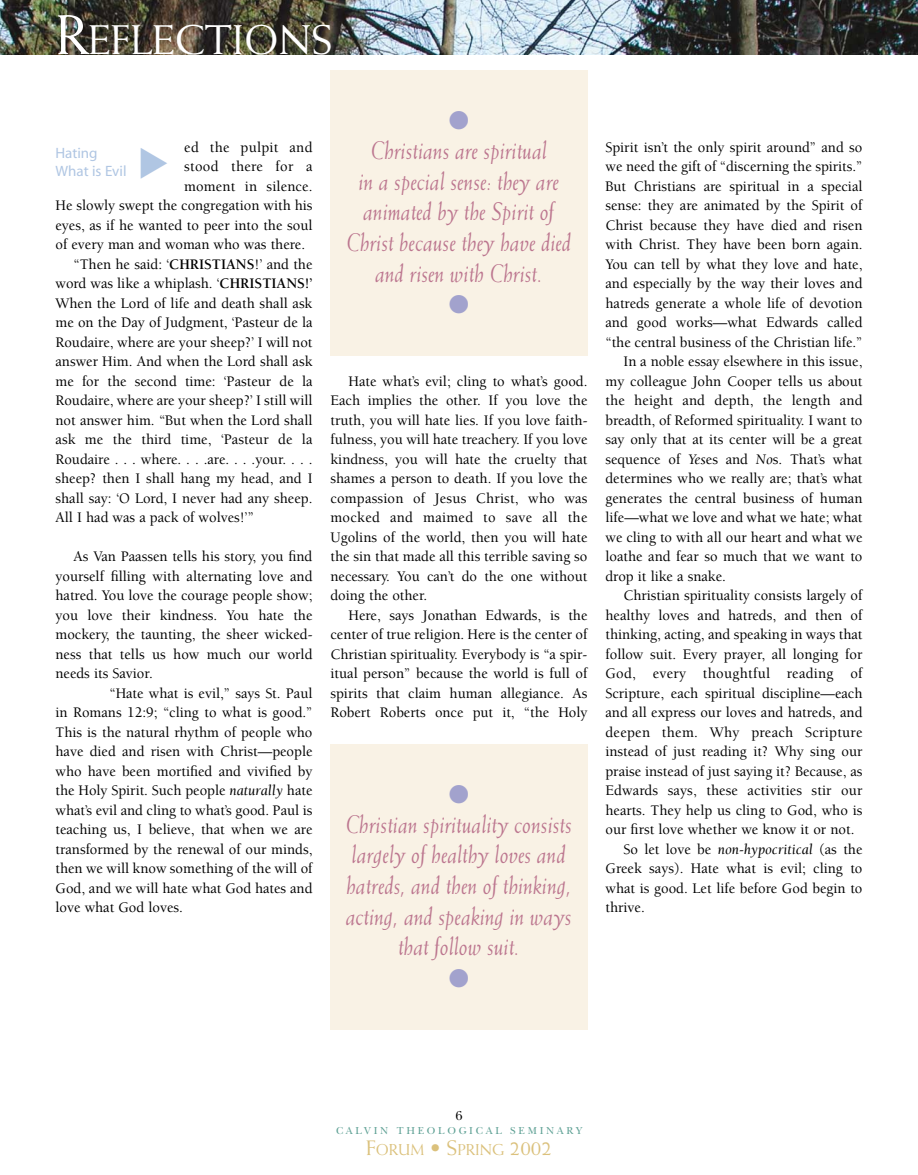
<style>
.page{position:relative;width:918px;height:1175px;background:#fff}
.page>*{position:absolute;margin:0;border:0;box-sizing:border-box;transform-origin:0 0}
.t1{font:41.7px "Weiss";color:#fff}
.t2{font:italic 25.5px/30.6px "Weiss";color:#bc768f;text-align:center;scale:.9 1}
.t3{font:25.5px "Zapf Dingbats";color:#a2a2cd}
.t4{font:15.75px "Weiss";color:#dbc17c}
.t5{font:500 15px/19.5px "Berkeley";color:#000;text-align:justify}
.t6{font:500 15px "Berkeley";letter-spacing:.02em;color:#000}
.t7{font:15px/18px "Myriad";color:#b0c6e3}
.t8{font:13.5px "New Baskerville";color:#000}
.t9{font:10.5px "New Baskerville";letter-spacing:.26em;color:#5fa195}
.s1{font-size:55.5px}
.s2{font-weight:700}
.s3{font-weight:400;font-style:italic}
.s4{font-size:21px}
</style>
<div class="page">
<img style="left:0;top:0;width:918px;height:54px">
<div style="left:330px;top:70px;width:258px;height:286px;background:#f9f2e5"></div>
<div style="left:330px;top:744px;width:258px;height:285px;background:#f9f2e5"></div>
<h1 class="t1" style="left:55px;top:23px;width:279px"><span class="s1">R</span>EFLECTIONS</h1>
<p class="t6" style="left:184px;top:141px;width:130px">ed the pulpit and</p>
<p class="t6" style="left:184px;top:160px;width:130px">stood there for a</p>
<p class="t5" style="left:184px;top:177px;width:130px">moment in silence.</p>
<p class="t5" style="left:55px;top:197px;width:259px">He slowly swept the congregation with his</p>
<p class="t5" style="left:55px;top:216px;width:258px">eyes, as if he wanted to peer into the soul</p>
<p class="t5" style="left:55px;top:236px;width:251px">of every man and woman who was there.</p>
<p class="t5" style="left:73px;top:255px;width:240px">“Then he said: ‘<span class="s2">CHRISTIANS</span>!’ and the</p>
<p class="t5" style="left:55px;top:275px;width:259px">word was like a whiplash. ‘<span class="s2">CHRISTIANS!’</span></p>
<p class="t5" style="left:55px;top:294px;width:258px">When the Lord of life and death shall ask</p>
<p class="t5" style="left:55px;top:314px;width:259px">me on the Day of Judgment, ‘Pasteur de la</p>
<p class="t5" style="left:55px;top:333px;width:258px">Roudaire, where are your sheep?’ I will not</p>
<p class="t5" style="left:55px;top:353px;width:259px">answer Him. And when the Lord shall ask</p>
<p class="t5" style="left:55px;top:372px;width:259px">me for the second time: ‘Pasteur de la</p>
<p class="t5" style="left:55px;top:392px;width:258px">Roudaire, where are your sheep?’ I still will</p>
<p class="t5" style="left:55px;top:411px;width:259px">not answer him. “But when the Lord shall</p>
<p class="t5" style="left:55px;top:431px;width:259px">ask me the third time, ‘Pasteur de la</p>
<p class="t5" style="left:55px;top:450px;width:258px">Roudaire . . . where. . . .are. . . .your. . . .</p>
<p class="t5" style="left:55px;top:470px;width:259px">sheep? then I shall hang my head, and I</p>
<p class="t5" style="left:55px;top:489px;width:258px">shall say: ‘O Lord, I never had any sheep.</p>
<p class="t5" style="left:55px;top:509px;width:200px">All I had was a pack of wolves!’”</p>
<p class="t5" style="left:55px;top:548px;width:259px;text-indent:18px">As Van Paassen tells his story, you find yourself filling with alternating love and hatred. You love the courage people show; you love their kindness. You hate the mockery, the taunting, the sheer wicked&shy;ness that tells us how much our world needs its Savior.</p>
<p class="t5" style="left:55px;top:684px;width:259px;text-indent:54px">“Hate what is evil,” says St. Paul in Romans 12:9; “cling to what is good.” This is the natural rhythm of people who have died and risen with Christ—people who have been mortified and vivified by the Holy Spirit. Such people <span class="s3">naturally</span> hate what’s evil and cling to what’s good. Paul is teaching us, I believe, that when we are transformed by the renewal of our minds, then we will know something of the will of God, and we will hate what God hates and love what God loves.</p>
<p class="t7" style="left:55px;top:145px;width:73px">Hating<br>What is Evil</p>
<h2 class="t3" style="left:449px;top:108px;width:22px">●</h2>
<h2 class="t2" style="left:346px;top:137px;width:252px">Christians are spiritual<br>in a special sense: they are animated by the Spirit of<br>Christ because they have died and risen with Christ.</h2>
<h2 class="t3" style="left:449px;top:292px;width:22px">●</h2>
<p class="t5" style="left:331px;top:372px;width:259px;text-indent:18px">Hate what’s evil; cling to what’s good.<br>Each implies the other. If you love the truth, you will hate lies. If you love faith&shy;fulness, you will hate treachery. If you love kindness, you will hate the cruelty that shames a person to death. If you love the compassion of Jesus Christ, who was mocked and maimed to save all the Ugolins of the world, then you will hate the sin that made all this terrible saving so necessary. You can’t do the one without doing the other.</p>
<p class="t5" style="left:331px;top:606px;width:259px;text-indent:18px">Here, says Jonathan Edwards, is the center of true religion. Here is the center of Christian spirituality. Everybody is “a spir&shy;itual person” because the world is full of spirits that claim human allegiance. As Robert Roberts once put it, “the Holy</p>
<h2 class="t3" style="left:449px;top:781px;width:22px">●</h2>
<h2 class="t2" style="left:346px;top:810px;width:253px">Christian spirituality consists largely of healthy loves and hatreds, and then of thinking, acting, and speaking in ways that follow suit.</h2>
<h2 class="t3" style="left:449px;top:965px;width:22px">●</h2>
<p class="t5" style="left:606px;top:138px;width:258px">Spirit isn’t the only spirit around” and so</p>
<p class="t5" style="left:606px;top:158px;width:259px">we need the gift of “discerning the spirits.”</p>
<p class="t5" style="left:606px;top:177px;width:259px">But Christians are spiritual in a special</p>
<p class="t5" style="left:606px;top:197px;width:259px">sense: they are animated by the Spirit of</p>
<p class="t5" style="left:606px;top:216px;width:259px">Christ because they have died and risen</p>
<p class="t5" style="left:606px;top:236px;width:259px">with Christ. They have been born again.</p>
<p class="t5" style="left:606px;top:255px;width:259px">You can tell by what they love and hate,</p>
<p class="t5" style="left:606px;top:275px;width:259px">and especially by the way their loves and</p>
<p class="t5" style="left:606px;top:294px;width:258px">hatreds generate a whole life of devotion</p>
<p class="t5" style="left:606px;top:314px;width:259px">and good works—what Edwards called</p>
<p class="t5" style="left:606px;top:333px;width:259px">“the central business of the Christian life.”</p>
<p class="t5" style="left:624px;top:353px;width:240px">In a noble essay elsewhere in this issue,</p>
<p class="t5" style="left:606px;top:372px;width:258px">my colleague John Cooper tells us about</p>
<p class="t5" style="left:606px;top:392px;width:258px">the height and depth, the length and</p>
<p class="t5" style="left:606px;top:411px;width:258px">breadth, of Reformed spirituality. I want to</p>
<p class="t5" style="left:606px;top:431px;width:259px">say only that at its center will be a great</p>
<p class="t5" style="left:606px;top:450px;width:258px">sequence of <span class="s3">Yes</span>es and <span class="s3">No</span>s. That’s what</p>
<p class="t5" style="left:606px;top:470px;width:259px">determines who we really are; that’s what</p>
<p class="t5" style="left:606px;top:489px;width:259px">generates the central business of human</p>
<p class="t5" style="left:606px;top:509px;width:259px">life—what we love and what we hate; what</p>
<p class="t5" style="left:606px;top:528px;width:259px">we cling to with all our heart and what we</p>
<p class="t5" style="left:606px;top:548px;width:259px">loathe and fear so much that we want to</p>
<p class="t5" style="left:606px;top:567px;width:122px">drop it like a snake.</p>
<p class="t5" style="left:624px;top:587px;width:241px">Christian spirituality consists largely of</p>
<p class="t5" style="left:606px;top:606px;width:259px">healthy loves and hatreds, and then of</p>
<p class="t5" style="left:606px;top:626px;width:259px">thinking, acting, and speaking in ways that</p>
<p class="t5" style="left:606px;top:645px;width:258px">follow suit. Every prayer, all longing for</p>
<p class="t6" style="left:606px;top:667px;width:259px">God, every thoughtful reading of</p>
<p class="t5" style="left:606px;top:684px;width:259px">Scripture, each spiritual discipline—each</p>
<p class="t5" style="left:606px;top:704px;width:258px">and all express our loves and hatreds, and</p>
<p class="t6" style="left:606px;top:726px;width:259px">deepen them. Why preach Scripture</p>
<p class="t5" style="left:606px;top:743px;width:259px">instead of just reading it? Why sing our</p>
<p class="t5" style="left:606px;top:762px;width:259px">praise instead of just saying it? Because, as</p>
<p class="t5" style="left:606px;top:782px;width:259px">Edwards says, these activities stir our</p>
<p class="t5" style="left:606px;top:801px;width:258px">hearts. They help us cling to God, who is</p>
<p class="t5" style="left:606px;top:821px;width:250px">our first love whether we know it or not.</p>
<p class="t5" style="left:624px;top:840px;width:241px">So let love be <span class="s3">non-hypocritical</span> (as the</p>
<p class="t5" style="left:606px;top:860px;width:259px">Greek says). Hate what is evil; cling to</p>
<p class="t5" style="left:606px;top:879px;width:258px">what is good. Let life before God begin to</p>
<p class="t5" style="left:606px;top:899px;width:41px">thrive.</p>
<p class="t8" style="left:455px;top:1110px;width:9px">6</p>
<p class="t9" style="left:336px;top:1126px;width:247px">CALVIN THEOLOGICAL SEMINARY</p>
<p class="t4" style="left:366px;top:1143px;width:187px"><span class="s4">F</span>ORUM <span class="s4">• S</span>PRING <span class="s4">2002</span></p>
</div>
